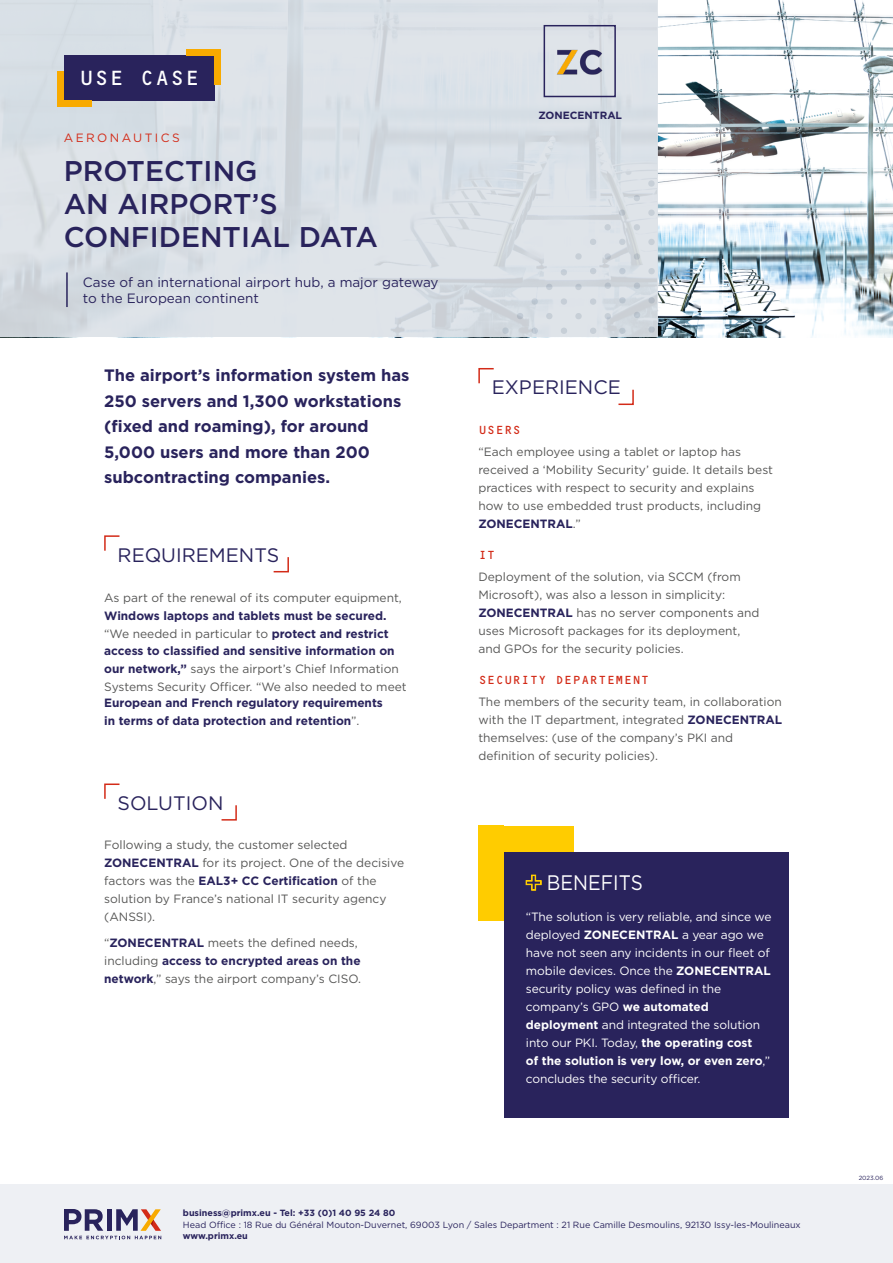
<style>
.page{position:relative;width:893px;height:1263px;background:#fff}
.page>*{position:absolute;margin:0;border:0;box-sizing:border-box;transform-origin:0 0}
.t1{font:500 28.5px/33px "Gotham";color:#29235c}
.t2{font:21px "Gotham";color:#fff;scale:.9 1}
.t3{font:21px "OCRB Std";color:#fff}
.t4{font:19.5px "Gotham";color:#29235c}
.t5{font:700 16.5px/25.5px "Gotham";color:#29235c}
.t6{font:13.5px/16.2px "Gotham";color:#29235c}
.t7{font:12px/18px "Gotham";color:#575756}
.t8{font:12px/18px "Gotham";letter-spacing:-.01em;color:#fff}
.t9{font:700 12px/18px "Gotham";color:#29235c}
.t10{font:12px "OCRB Std";color:#d32b18}
.t11{font:12px "Gotham";letter-spacing:.2em;color:#d32b18}
.t12{font:700 10.5px "Gotham";color:#29235c}
.t13{font:9px "Gotham";color:#29235c}
.t14{font:700 9px "Gotham";color:#29235c}
.t15{font:6px "Gotham";color:#29235c}
.s1{font-weight:400;color:#575756}
.s2{font-weight:700;color:#29235c}
.s3{font-weight:700}
</style>
<div class="page">
<div style="left:0;top:1184px;width:893px;height:79px;background:#eef0f4"></div>
<svg style="left:64px;top:1209px;width:97px;height:30px"></svg>
<img style="left:657px;top:0;width:236px;height:337px">
<div style="left:0;top:0;width:657px;height:337px;background:#dde2e8"></div>
<svg style="left:561px;top:269px;width:6px;height:6px"></svg>
<svg style="left:575px;top:283px;width:7px;height:7px"></svg>
<svg style="left:590px;top:298px;width:6px;height:7px"></svg>
<svg style="left:605px;top:313px;width:6px;height:7px"></svg>
<svg style="left:619px;top:327px;width:7px;height:7px"></svg>
<svg style="left:502px;top:327px;width:7px;height:7px"></svg>
<svg style="left:546px;top:283px;width:7px;height:7px"></svg>
<svg style="left:561px;top:298px;width:6px;height:7px"></svg>
<svg style="left:575px;top:313px;width:7px;height:6px"></svg>
<svg style="left:590px;top:328px;width:6px;height:6px"></svg>
<svg style="left:531px;top:298px;width:7px;height:7px"></svg>
<svg style="left:546px;top:313px;width:6px;height:6px"></svg>
<svg style="left:561px;top:328px;width:6px;height:6px"></svg>
<svg style="left:517px;top:313px;width:7px;height:7px"></svg>
<svg style="left:531px;top:327px;width:7px;height:7px"></svg>
<svg style="left:619px;top:209px;width:7px;height:7px"></svg>
<svg style="left:634px;top:224px;width:6px;height:6px"></svg>
<svg style="left:648px;top:239px;width:7px;height:6px"></svg>
<svg style="left:605px;top:224px;width:6px;height:7px"></svg>
<svg style="left:619px;top:239px;width:6px;height:6px"></svg>
<svg style="left:633px;top:253px;width:7px;height:7px"></svg>
<svg style="left:648px;top:268px;width:7px;height:6px"></svg>
<svg style="left:648px;top:180px;width:7px;height:7px"></svg>
<svg style="left:590px;top:239px;width:6px;height:6px"></svg>
<svg style="left:604px;top:253px;width:7px;height:7px"></svg>
<svg style="left:619px;top:268px;width:7px;height:6px"></svg>
<svg style="left:633px;top:282px;width:7px;height:7px"></svg>
<svg style="left:648px;top:297px;width:7px;height:7px"></svg>
<svg style="left:633px;top:195px;width:7px;height:6px"></svg>
<svg style="left:648px;top:210px;width:7px;height:6px"></svg>
<svg style="left:575px;top:253px;width:7px;height:7px"></svg>
<svg style="left:590px;top:268px;width:6px;height:6px"></svg>
<svg style="left:604px;top:282px;width:7px;height:7px"></svg>
<svg style="left:619px;top:297px;width:7px;height:7px"></svg>
<svg style="left:633px;top:311px;width:7px;height:7px"></svg>
<svg style="left:648px;top:326px;width:7px;height:7px"></svg>
<div style="left:478px;top:826px;width:26px;height:95px;background:#fc0"></div>
<div style="left:478px;top:826px;width:95px;height:26px;background:#fc0"></div>
<hr style="left:66px;top:272px;width:2px;height:35px;background:#29235c">
<svg style="left:273px;top:557px;width:16px;height:16px"></svg>
<svg style="left:104px;top:535px;width:16px;height:16px"></svg>
<div style="left:64px;top:55px;width:151px;height:45px;background:#29235c"></div>
<div style="left:57px;top:71px;width:7px;height:36px;background:#f8aa00"></div>
<div style="left:57px;top:100px;width:35px;height:7px;background:#f8aa00"></div>
<div style="left:215px;top:49px;width:6px;height:35px;background:#f8aa00"></div>
<div style="left:187px;top:49px;width:34px;height:6px;background:#f8aa00"></div>
<div style="left:504px;top:852px;width:285px;height:265px;background:#29235c"></div>
<svg style="left:526px;top:875px;width:15px;height:15px"></svg>
<svg style="left:221px;top:805px;width:16px;height:16px"></svg>
<svg style="left:104px;top:783px;width:16px;height:16px"></svg>
<svg style="left:618px;top:389px;width:16px;height:17px"></svg>
<svg style="left:478px;top:368px;width:16px;height:16px"></svg>
<img style="left:557px;top:36px;width:47px;height:57px">
<div style="left:544px;top:25px;width:72px;height:72px;border:2px solid #29235c"></div>
<h2 class="t3" style="left:79px;top:67px;width:122px">USE CASE</h2>
<p class="t11" style="left:64px;top:131px;width:117px">AERONAUTICS</p>
<h1 class="t1" style="left:64px;top:154px;width:316px">PROTECTING<br>AN AIRPORT’S<br>CONFIDENTIAL DATA</h1>
<p class="t6" style="left:83px;top:274px;width:357px">Case of an international airport hub, a major gateway to the European continent</p>
<h3 class="t5" style="left:104px;top:362px;width:307px">The airport’s information system has<br>250 servers and 1,300 workstations (fixed and roaming), for around<br>5,000 users and more than 200 subcontracting companies.</h3>
<h3 class="t4" style="left:118px;top:543px;width:163px">REQUIREMENTS</h3>
<p class="t7" style="left:104px;top:589px;width:299px">As part of the renewal of its computer equipment,</p>
<p class="t9" style="left:104px;top:607px;width:286px">Windows laptops and tablets must be secured. <span class="s1">“We needed in particular to</span> protect and restrict</p>
<p class="t7" style="left:104px;top:641px;width:304px"><span class="s2">access to classified and sensitive information on our network,”</span> says the airport’s Chief Information<br>Systems Security Officer. “We also needed to meet</p>
<p class="t9" style="left:104px;top:694px;width:280px">European and French regulatory requirements in terms of data protection and retention<span class="s1">”.</span></p>
<h3 class="t4" style="left:118px;top:790px;width:107px">SOLUTION</h3>
<p class="t7" style="left:104px;top:835px;width:302px">Following a study, the customer selected <span class="s2">ZONECENTRAL</span> for its project. One of the decisive factors was the <span class="s2">EAL3+ CC Certification</span> of the solution by France’s national IT security agency (ANSSI).</p>
<p class="t7" style="left:104px;top:934px;width:258px">“<span class="s2">ZONECENTRAL</span> meets the defined needs, including <span class="s2">access to encrypted areas on the network</span>,” says the airport company’s CISO.</p>
<p class="t12" style="left:538px;top:108px;width:85px">ZONECENTRAL</p>
<h3 class="t4" style="left:492px;top:375px;width:130px">EXPERIENCE</h3>
<p class="t10" style="left:478px;top:423px;width:44px">USERS</p>
<p class="t7" style="left:478px;top:442px;width:296px">“Each employee using a tablet or laptop has received a ‘Mobility Security’ guide. It details best practices with respect to security and explains how to use embedded trust products, including <span class="s2">ZONECENTRAL</span>.”</p>
<p class="t10" style="left:478px;top:548px;width:19px">IT</p>
<p class="t7" style="left:478px;top:567px;width:283px">Deployment of the solution, via SCCM (from Microsoft), was also a lesson in simplicity:<br><span class="s2">ZONECENTRAL</span> has no server components and uses Microsoft packages for its deployment, and GPOs for the security policies.</p>
<p class="t10" style="left:478px;top:673px;width:173px">SECURITY DEPARTEMENT</p>
<p class="t7" style="left:478px;top:692px;width:305px">The members of the security team, in collaboration with the IT department, integrated <span class="s2">ZONECENTRAL </span>themselves: (use of the company’s PKI and definition of security policies).</p>
<h2 class="t2" style="left:547px;top:869px;width:108px">BENEFITS</h2>
<p class="t8" style="left:526px;top:907px;width:247px">“The solution is very reliable, and since we deployed <span class="s3">ZONECENTRAL</span> a year ago we have not seen any incidents in our fleet of mobile devices. Once the <span class="s3">ZONECENTRAL </span>security policy was defined in the company’s GPO <span class="s3">we automated deployment</span> and integrated the solution into our PKI. Today, <span class="s3">the operating cost<br>of the solution is very low, or even zero</span>,” concludes the security officer.</p>
<p class="t14" style="left:183px;top:1207px;width:214px">business@primx.eu - Tel: +33 (0)1 40 95 24 80</p>
<p class="t13" style="left:183px;top:1219px;width:619px">Head Office : 18 Rue du Général Mouton-Duvernet, 69003 Lyon / Sales Department : 21 Rue Camille Desmoulins, 92130 Issy-les-Moulineaux</p>
<p class="t14" style="left:183px;top:1230px;width:66px">www.primx.eu</p>
<p class="t15" style="left:859px;top:1173px;width:26px">2023.06</p>
</div>
